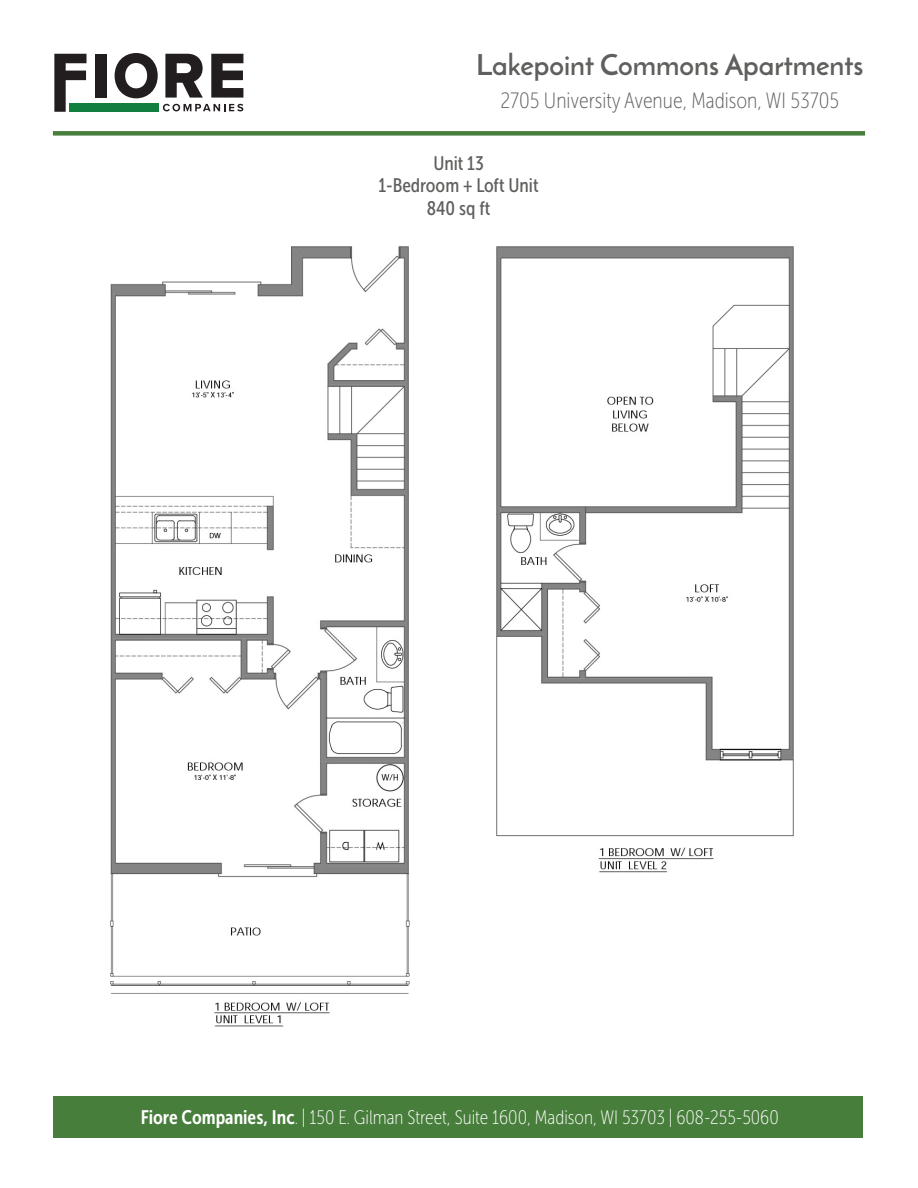
<style>
.page{position:relative;width:918px;height:1188px;background:#fff}
.page>*{position:absolute;margin:0;border:0;box-sizing:border-box;transform-origin:0 0}
.t1{font:700 28.5px "Josefin Sans";color:#5f5f5d}
.t2{font:22.2px "Museo Sans Cond 100";color:#5f5f5d}
.t3{font:19.5px "Museo Sans Cond 100";color:#fff}
.t4{font:19.5px/22.5px "Museo Sans Cond 500";color:#5f5f5d;text-align:center}
.s1{font-family:"Museo Sans Cond 700"}
</style>
<div class="page">
<div style="left:54px;top:1097px;width:809px;height:41px;background:#487e3b"></div>
<svg style="left:54px;top:54px;width:33px;height:58px"></svg>
<svg style="left:115px;top:53px;width:43px;height:45px"></svg>
<svg style="left:165px;top:54px;width:38px;height:44px"></svg>
<svg style="left:211px;top:54px;width:32px;height:44px"></svg>
<div style="left:70px;top:103px;width:89px;height:9px;background:#137f3e"></div>
<svg style="left:163px;top:104px;width:80px;height:7px"></svg>
<div style="left:95px;top:54px;width:12px;height:44px;background:#221d1e"></div>
<div style="left:53px;top:131px;width:812px;height:5px;background:#487e3b"></div>
<img style="left:110px;top:247px;width:300px;height:780px">
<img style="left:496px;top:247px;width:298px;height:626px">
<h1 class="t1" style="left:476px;top:47px;width:389px">Lakepoint Commons Apartments</h1>
<p class="t2" style="left:500px;top:89px;width:340px">2705 University Avenue, Madison, WI 53705</p>
<p class="t4" style="left:379px;top:152px;width:161px">Unit 13<br>1-Bedroom + Loft Unit<br>840 sq ft</p>
<p class="t3" style="left:141px;top:1107px;width:640px"><span class="s1">Fiore Companies, Inc</span>. | 150 E. Gilman Street, Suite 1600, Madison, WI 53703 | 608-255-5060</p>
</div>
